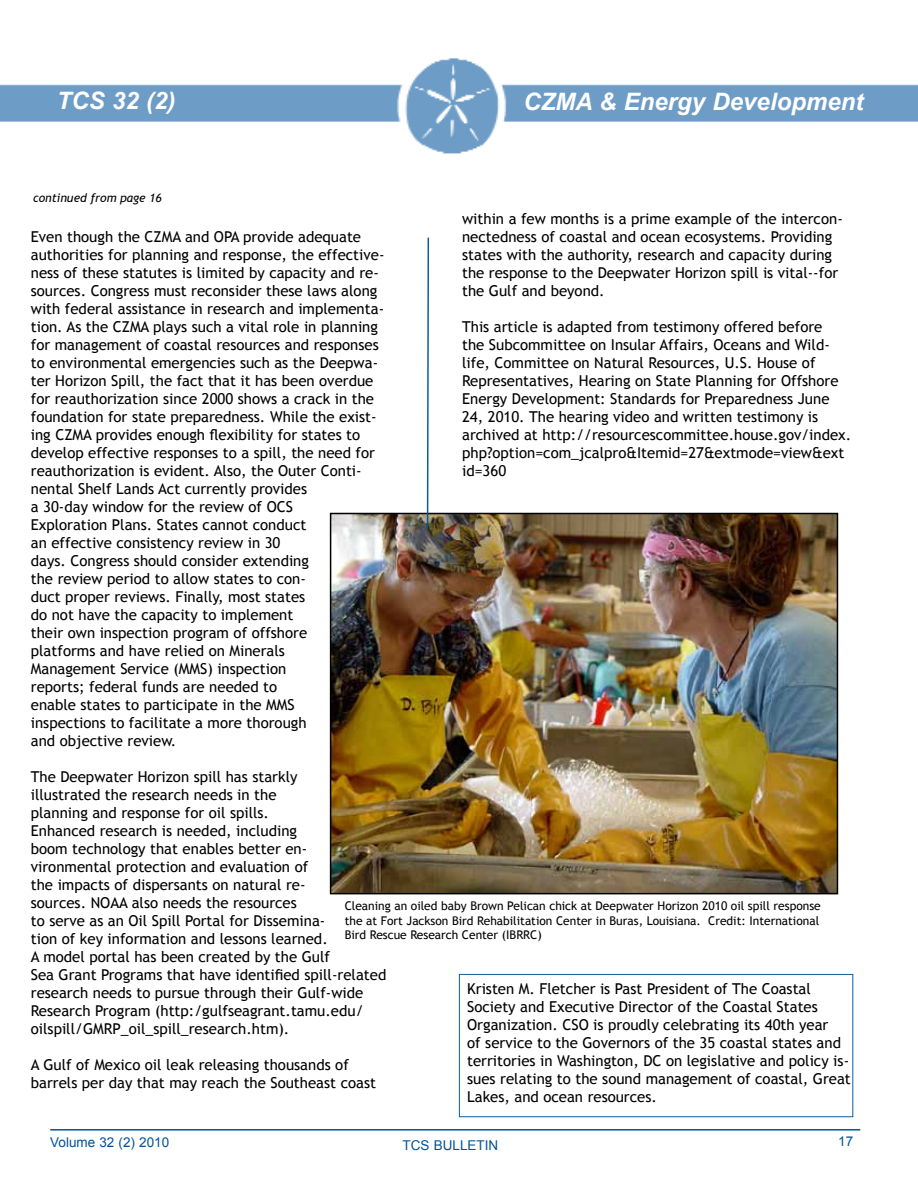
<style>
.page{position:relative;width:918px;height:1188px;background:#fff}
.page>*{position:absolute;margin:0;border:0;box-sizing:border-box;transform-origin:0 0}
.t1{font:italic 700 24px "Arial";color:#fff}
.t2{font:15px/18px "Trebuchet MS";color:#000}
.t3{font:13.5px "Arial";color:#00539b}
.t4{font:12px/14.4px "Trebuchet MS";color:#000}
.t5{font:italic 12px "Trebuchet MS";color:#000}
</style>
<div class="page">
<img style="left:0;top:58px;width:917px;height:96px">
<hr style="left:50px;top:1129px;width:810px;height:2px;background:#00539b">
<div style="left:459px;top:974px;width:394px;height:143px;border:1px solid #005596"></div>
<img style="left:333px;top:516px;width:502px;height:375px">
<div style="left:330px;top:513px;width:508px;height:381px;border:2px solid #000"></div>
<svg style="left:426px;top:237px;width:4px;height:293px"></svg>
<h1 class="t1" style="left:57px;top:85px;width:120px">TCS 32 (2)</h1>
<h1 class="t1" style="left:523px;top:86px;width:341px">CZMA &amp; Energy Development</h1>
<p class="t5" style="left:33px;top:191px;width:130px">continued from page 16</p>
<p class="t2" style="left:462px;top:210px;width:382px">within a few months is a prime example of the intercon&shy;nectedness of coastal and ocean ecosystems. Providing states with the authority, research and capacity during the response to the Deepwater Horizon spill is vital--for the Gulf and beyond.</p>
<p class="t2" style="left:462px;top:318px;width:391px">This article is adapted from testimony offered before<br>the Subcommittee on Insular Affairs, Oceans and Wild&shy;life, Committee on Natural Resources, U.S. House of Representatives, Hearing on State Planning for Offshore Energy Development: Standards for Preparedness June 24, 2010. The hearing video and written testimony is archived at http://resourcescommittee.house.gov/index. php?option=com_jcalpro&amp;Itemid=27&amp;extmode=view&amp;ext id=360</p>
<p class="t2" style="left:31px;top:228px;width:355px">Even though the CZMA and OPA provide adequate authorities for planning and response, the effective&shy;ness of these statutes is limited by capacity and re&shy;sources. Congress must reconsider these laws along with federal assistance in research and implementa&shy;tion. As the CZMA plays such a vital role in planning for management of coastal resources and responses to environmental emergencies such as the Deepwa&shy;ter Horizon Spill, the fact that it has been overdue for reauthorization since 2000 shows a crack in the foundation for state preparedness. While the exist&shy;ing CZMA provides enough flexibility for states to develop effective responses to a spill, the need for reauthorization is evident. Also, the Outer Conti&shy;nental Shelf Lands Act currently provides<br>a 30-day window for the review of OCS<br>Exploration Plans. States cannot conduct<br>an effective consistency review in 30<br>days. Congress should consider extending<br>the review period to allow states to con-<br>duct proper reviews. Finally, most states<br>do not have the capacity to implement<br>their own inspection program of offshore<br>platforms and have relied on Minerals<br>Management Service (MMS) inspection<br>reports; federal funds are needed to<br>enable states to participate in the MMS<br>inspections to facilitate a more thorough<br>and objective review.</p>
<p class="t2" style="left:31px;top:768px;width:357px">The Deepwater Horizon spill has starkly<br>illustrated the research needs in the<br>planning and response for oil spills.<br>Enhanced research is needed, including<br>boom technology that enables better en&shy;vironmental protection and evaluation of<br>the impacts of dispersants on natural re-<br>sources. NOAA also needs the resources<br>to serve as an Oil Spill Portal for Dissemina-<br>tion of key information and lessons learned.<br>A model portal has been created by the Gulf<br>Sea Grant Programs that have identified spill-related research needs to pursue through their Gulf-wide Research Program (http:/gulfseagrant.tamu.edu/ oilspill/GMRP_oil_spill_research.htm).</p>
<p class="t2" style="left:31px;top:1056px;width:347px">A Gulf of Mexico oil leak releasing thousands of barrels per day that may reach the Southeast coast</p>
<p class="t4" style="left:345px;top:899px;width:478px">Cleaning an oiled baby Brown Pelican chick at Deepwater Horizon 2010 oil spill response the at Fort Jackson Bird Rehabilitation Center in Buras, Louisiana. Credit: International<br>Bird Rescue Research Center (IBRRC)</p>
<p class="t2" style="left:467px;top:980px;width:385px">Kristen M. Fletcher is Past President of The Coastal Society and Executive Director of the Coastal States Organization. CSO is proudly celebrating its 40th year<br>of service to the Governors of the 35 coastal states and territories in Washington, DC on legislative and policy is&shy;sues relating to the sound management of coastal, Great Lakes, and ocean resources.</p>
<p class="t3" style="left:50px;top:1133px;width:120px">Volume 32 (2) 2010</p>
<p class="t3" style="left:403px;top:1137px;width:97px">TCS BULLETIN</p>
<p class="t3" style="left:838px;top:1132px;width:17px">17</p>
</div>
